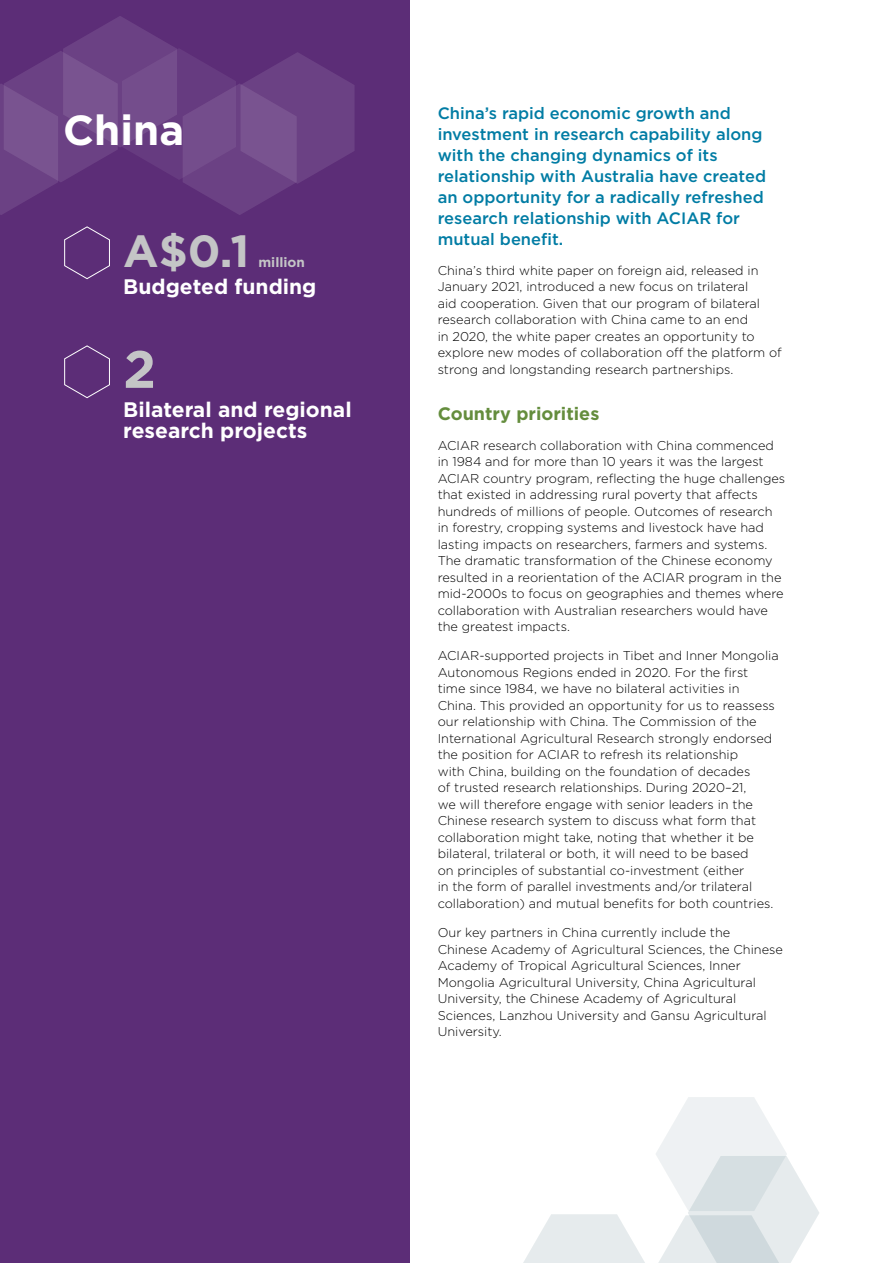
<style>
.page{position:relative;width:893px;height:1263px;background:#fff}
.page>*{position:absolute;margin:0;border:0;box-sizing:border-box;transform-origin:0 0}
.HB{font:700 52.5px "Gotham";color:#c4c5c6}
.HB-2{font:700 45px "Gotham";color:#c4c5c6}
.HA{font:700 42px "Gotham";color:#fff}
.HB-3{font:700 21px/21px "Gotham";color:#fff}
.HC{font:700 18px "Gotham";color:#648d3d}
.INTRO_Par{font:500 16.5px/21px "Gotham";color:#007ca4}
.HB-4{font:700 13.5px "Gotham";color:#c4c5c6}
.body{font:300 12.75px/16.5px "Gotham";color:#000}
</style>
<div class="page">
<div style="left:0;top:0;width:410px;height:1263px;background:#5c2d77"></div>
<svg style="left:0;top:16px;width:355px;height:199px"></svg>
<svg style="left:64px;top:226px;width:46px;height:53px"></svg>
<svg style="left:64px;top:345px;width:46px;height:53px"></svg>
<svg style="left:523px;top:1097px;width:296px;height:166px"></svg>
<p class="HA" style="left:63px;top:106px;width:122px">China</p>
<p class="HB-2" style="left:123px;top:225px;width:128px">A$0.1</p>
<p class="HB-4" style="left:258px;top:254px;width:48px">million</p>
<p class="HB-3" style="left:123px;top:276px;width:195px">Budgeted funding</p>
<p class="HB" style="left:123px;top:339px;width:34px">2</p>
<p class="HB-3" style="left:123px;top:399px;width:230px">Bilateral and regional research projects</p>
<p class="INTRO_Par" style="left:438px;top:103px;width:330px">China’s rapid economic growth and investment in research capability along with the changing dynamics of its relationship with Australia have created an opportunity for a radically refreshed research relationship with ACIAR for mutual benefit.</p>
<p class="body" style="left:438px;top:262px;width:346px">China’s third white paper on foreign aid, released in January 2021, introduced a new focus on trilateral<br>aid cooperation. Given that our program of bilateral research collaboration with China came to an end<br>in 2020, the white paper creates an opportunity to explore new modes of collaboration off the platform of strong and longstanding research partnerships.</p>
<p class="HC" style="left:438px;top:403px;width:163px">Country priorities</p>
<p class="body" style="left:438px;top:437px;width:349px">ACIAR research collaboration with China commenced in 1984 and for more than 10 years it was the largest ACIAR country program, reflecting the huge challenges that existed in addressing rural poverty that affects hundreds of millions of people. Outcomes of research in forestry, cropping systems and livestock have had lasting impacts on researchers, farmers and systems.<br>The dramatic transformation of the Chinese economy resulted in a reorientation of the ACIAR program in the mid-2000s to focus on geographies and themes where collaboration with Australian researchers would have the greatest impacts.</p>
<p class="body" style="left:438px;top:647px;width:342px">ACIAR-supported projects in Tibet and Inner Mongolia Autonomous Regions ended in 2020. For the first time since 1984, we have no bilateral activities in China. This provided an opportunity for us to reassess our relationship with China. The Commission of the International Agricultural Research strongly endorsed the position for ACIAR to refresh its relationship<br>with China, building on the foundation of decades<br>of trusted research relationships. During 2020–21,<br>we will therefore engage with senior leaders in the Chinese research system to discuss what form that collaboration might take, noting that whether it be bilateral, trilateral or both, it will need to be based<br>on principles of substantial co-investment (either<br>in the form of parallel investments and/or trilateral collaboration) and mutual benefits for both countries.</p>
<p class="body" style="left:438px;top:924px;width:347px">Our key partners in China currently include the Chinese Academy of Agricultural Sciences, the Chinese Academy of Tropical Agricultural Sciences, Inner Mongolia Agricultural University, China Agricultural University, the Chinese Academy of Agricultural Sciences, Lanzhou University and Gansu Agricultural University.</p>
</div>
